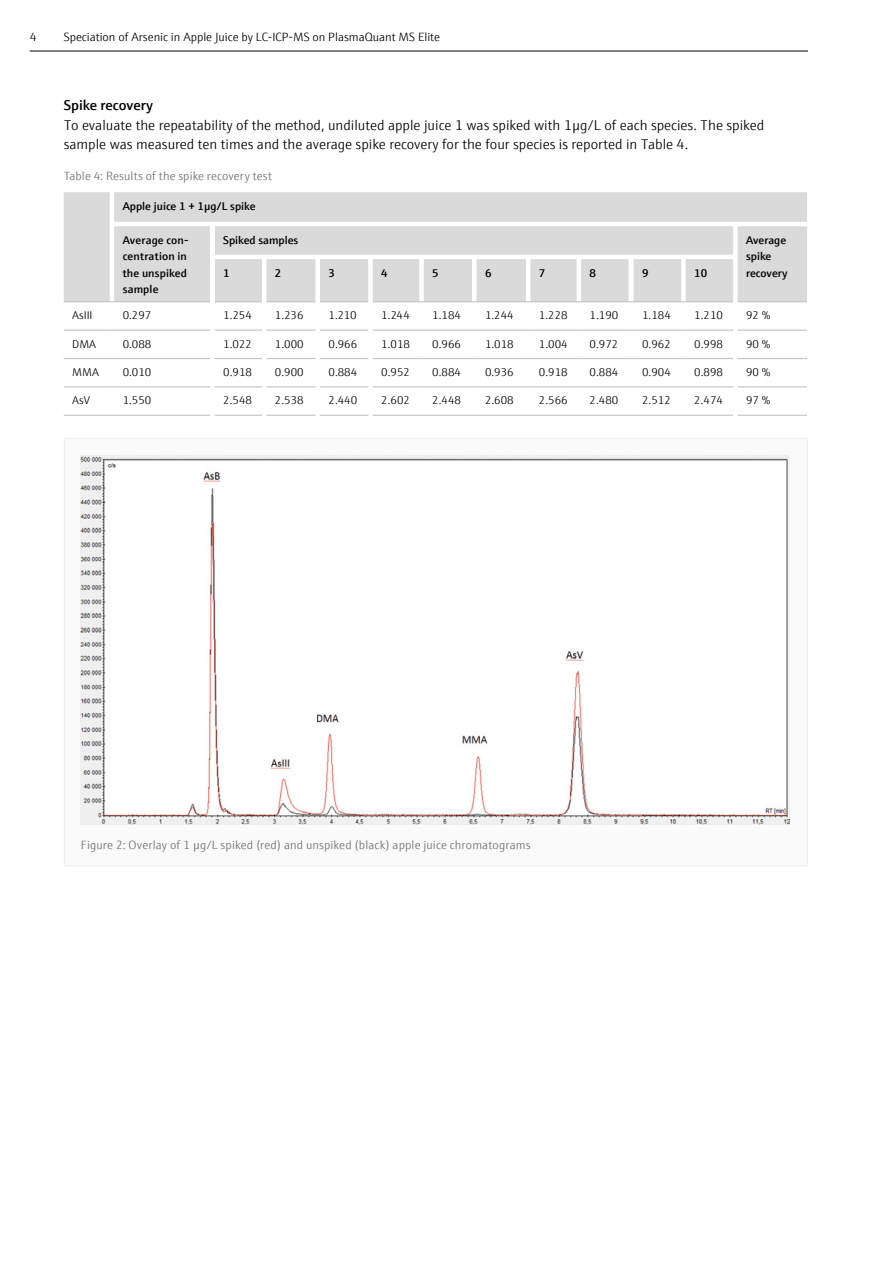
<style>
.page{position:relative;width:893px;height:1263px;background:#fff}
.page>*{position:absolute;margin:0;border:0;box-sizing:border-box;transform-origin:0 0}
.t1{font:300 14.25px/19.5px "E+H Sans";color:#000}
.t2{font:600 14.25px "E+H Sans";color:#000}
.t3{font:300 12px "E+H Sans";letter-spacing:.01em;color:#706f6f}
.t4{font:300 12px "E+H Sans";color:#000}
.t5{font:300 11.25px "E+H Sans";color:#000}
.t6{font:600 11.25px/16.5px "E+H Sans";color:#000}
</style>
<div class="page">
<div style="left:64px;top:438px;width:744px;height:428px;background:#fafafa;border:1px solid #f0f0ef"></div>
<img style="left:81px;top:455px;width:709px;height:369px">
<svg style="left:64px;top:192px;width:743px;height:110px;background:#ddd"></svg>
<svg style="left:210px;top:226px;width:5px;height:161px"></svg>
<hr style="left:64px;top:301px;width:46px;height:1px;background:#c6c6c6">
<hr style="left:114px;top:301px;width:96px;height:1px;background:#c6c6c6">
<hr style="left:64px;top:330px;width:46px;height:1px;background:#c6c6c6">
<hr style="left:114px;top:330px;width:96px;height:1px;background:#c6c6c6">
<hr style="left:64px;top:358px;width:46px;height:1px;background:#c6c6c6">
<hr style="left:114px;top:358px;width:96px;height:1px;background:#c6c6c6">
<hr style="left:64px;top:386px;width:46px;height:1px;background:#c6c6c6">
<hr style="left:114px;top:386px;width:96px;height:1px;background:#c6c6c6">
<hr style="left:64px;top:415px;width:46px;height:1px;background:#c6c6c6">
<hr style="left:114px;top:415px;width:96px;height:1px;background:#c6c6c6">
<hr style="left:215px;top:301px;width:47px;height:1px;background:#c6c6c6">
<hr style="left:266px;top:301px;width:49px;height:1px;background:#c6c6c6">
<hr style="left:320px;top:301px;width:48px;height:1px;background:#c6c6c6">
<hr style="left:373px;top:301px;width:46px;height:1px;background:#c6c6c6">
<hr style="left:424px;top:301px;width:48px;height:1px;background:#c6c6c6">
<hr style="left:476px;top:301px;width:50px;height:1px;background:#c6c6c6">
<hr style="left:530px;top:301px;width:47px;height:1px;background:#c6c6c6">
<hr style="left:581px;top:301px;width:47px;height:1px;background:#c6c6c6">
<hr style="left:634px;top:301px;width:47px;height:1px;background:#c6c6c6">
<hr style="left:686px;top:301px;width:47px;height:1px;background:#c6c6c6">
<hr style="left:738px;top:301px;width:69px;height:1px;background:#c6c6c6">
<hr style="left:215px;top:330px;width:47px;height:1px;background:#c6c6c6">
<hr style="left:266px;top:330px;width:49px;height:1px;background:#c6c6c6">
<hr style="left:320px;top:330px;width:48px;height:1px;background:#c6c6c6">
<hr style="left:373px;top:330px;width:46px;height:1px;background:#c6c6c6">
<hr style="left:424px;top:330px;width:48px;height:1px;background:#c6c6c6">
<hr style="left:476px;top:330px;width:50px;height:1px;background:#c6c6c6">
<hr style="left:530px;top:330px;width:47px;height:1px;background:#c6c6c6">
<hr style="left:581px;top:330px;width:47px;height:1px;background:#c6c6c6">
<hr style="left:634px;top:330px;width:47px;height:1px;background:#c6c6c6">
<hr style="left:686px;top:330px;width:47px;height:1px;background:#c6c6c6">
<hr style="left:738px;top:330px;width:69px;height:1px;background:#c6c6c6">
<hr style="left:215px;top:358px;width:47px;height:1px;background:#c6c6c6">
<hr style="left:266px;top:358px;width:49px;height:1px;background:#c6c6c6">
<hr style="left:320px;top:358px;width:48px;height:1px;background:#c6c6c6">
<hr style="left:373px;top:358px;width:46px;height:1px;background:#c6c6c6">
<hr style="left:424px;top:358px;width:48px;height:1px;background:#c6c6c6">
<hr style="left:476px;top:358px;width:50px;height:1px;background:#c6c6c6">
<hr style="left:530px;top:358px;width:47px;height:1px;background:#c6c6c6">
<hr style="left:581px;top:358px;width:47px;height:1px;background:#c6c6c6">
<hr style="left:634px;top:358px;width:47px;height:1px;background:#c6c6c6">
<hr style="left:686px;top:358px;width:47px;height:1px;background:#c6c6c6">
<hr style="left:738px;top:358px;width:69px;height:1px;background:#c6c6c6">
<hr style="left:215px;top:386px;width:47px;height:1px;background:#c6c6c6">
<hr style="left:266px;top:386px;width:49px;height:1px;background:#c6c6c6">
<hr style="left:320px;top:386px;width:48px;height:1px;background:#c6c6c6">
<hr style="left:373px;top:386px;width:46px;height:1px;background:#c6c6c6">
<hr style="left:424px;top:386px;width:48px;height:1px;background:#c6c6c6">
<hr style="left:476px;top:386px;width:50px;height:1px;background:#c6c6c6">
<hr style="left:530px;top:386px;width:47px;height:1px;background:#c6c6c6">
<hr style="left:581px;top:386px;width:47px;height:1px;background:#c6c6c6">
<hr style="left:634px;top:386px;width:47px;height:1px;background:#c6c6c6">
<hr style="left:686px;top:386px;width:47px;height:1px;background:#c6c6c6">
<hr style="left:738px;top:386px;width:69px;height:1px;background:#c6c6c6">
<hr style="left:215px;top:415px;width:47px;height:1px;background:#c6c6c6">
<hr style="left:266px;top:415px;width:49px;height:1px;background:#c6c6c6">
<hr style="left:320px;top:415px;width:48px;height:1px;background:#c6c6c6">
<hr style="left:373px;top:415px;width:46px;height:1px;background:#c6c6c6">
<hr style="left:424px;top:415px;width:48px;height:1px;background:#c6c6c6">
<hr style="left:476px;top:415px;width:50px;height:1px;background:#c6c6c6">
<hr style="left:530px;top:415px;width:47px;height:1px;background:#c6c6c6">
<hr style="left:581px;top:415px;width:47px;height:1px;background:#c6c6c6">
<hr style="left:634px;top:415px;width:47px;height:1px;background:#c6c6c6">
<hr style="left:686px;top:415px;width:47px;height:1px;background:#c6c6c6">
<hr style="left:738px;top:415px;width:69px;height:1px;background:#c6c6c6">
<hr style="left:30px;top:51px;width:778px;height:1px;background:#000">
<p class="t4" style="left:30px;top:29px;width:8px">4</p>
<p class="t4" style="left:64px;top:29px;width:378px">Speciation of Arsenic in Apple Juice by LC-ICP-MS on PlasmaQuant MS Elite</p>
<p class="t2" style="left:64px;top:94px;width:91px">Spike recovery</p>
<p class="t1" style="left:64px;top:114px;width:702px">To evaluate the repeatability of the method, undiluted apple juice 1 was spiked with 1µg/L of each species. The spiked sample was measured ten times and the average spike recovery for the four species is reported in Table 4.</p>
<p class="t3" style="left:64px;top:167px;width:210px">Table 4: Results of the spike recovery test</p>
<p class="t6" style="left:123px;top:197px;width:134px">Apple juice 1 + 1µg/L spike</p>
<p class="t6" style="left:123px;top:231px;width:67px">Average con&shy;centration in the unspiked sample</p>
<p class="t6" style="left:223px;top:231px;width:77px">Spiked samples</p>
<p class="t6" style="left:746px;top:231px;width:42px">Average spike</p>
<p class="t6" style="left:223px;top:264px;width:8px">1</p>
<p class="t6" style="left:275px;top:264px;width:8px">2</p>
<p class="t6" style="left:328px;top:264px;width:8px">3</p>
<p class="t6" style="left:381px;top:264px;width:8px">4</p>
<p class="t6" style="left:432px;top:264px;width:8px">5</p>
<p class="t6" style="left:485px;top:264px;width:8px">6</p>
<p class="t6" style="left:539px;top:264px;width:8px">7</p>
<p class="t6" style="left:590px;top:264px;width:8px">8</p>
<p class="t6" style="left:642px;top:264px;width:8px">9</p>
<p class="t6" style="left:694px;top:264px;width:14px">10</p>
<p class="t6" style="left:746px;top:264px;width:43px">recovery</p>
<p class="t5" style="left:72px;top:307px;width:22px">AsIII</p>
<p class="t5" style="left:123px;top:307px;width:30px">0.297</p>
<p class="t5" style="left:223px;top:307px;width:30px">1.254</p>
<p class="t5" style="left:275px;top:307px;width:30px">1.236</p>
<p class="t5" style="left:328px;top:307px;width:30px">1.210</p>
<p class="t5" style="left:381px;top:307px;width:30px">1.244</p>
<p class="t5" style="left:432px;top:307px;width:30px">1.184</p>
<p class="t5" style="left:485px;top:307px;width:30px">1.244</p>
<p class="t5" style="left:539px;top:307px;width:30px">1.228</p>
<p class="t5" style="left:590px;top:307px;width:30px">1.190</p>
<p class="t5" style="left:642px;top:307px;width:30px">1.184</p>
<p class="t5" style="left:694px;top:307px;width:30px">1.210</p>
<p class="t5" style="left:746px;top:307px;width:26px">92 %</p>
<p class="t5" style="left:72px;top:335px;width:25px">DMA</p>
<p class="t5" style="left:123px;top:335px;width:30px">0.088</p>
<p class="t5" style="left:223px;top:335px;width:30px">1.022</p>
<p class="t5" style="left:275px;top:335px;width:30px">1.000</p>
<p class="t5" style="left:328px;top:335px;width:30px">0.966</p>
<p class="t5" style="left:381px;top:335px;width:30px">1.018</p>
<p class="t5" style="left:432px;top:335px;width:30px">0.966</p>
<p class="t5" style="left:485px;top:335px;width:30px">1.018</p>
<p class="t5" style="left:539px;top:335px;width:30px">1.004</p>
<p class="t5" style="left:590px;top:335px;width:30px">0.972</p>
<p class="t5" style="left:642px;top:335px;width:30px">0.962</p>
<p class="t5" style="left:694px;top:335px;width:30px">0.998</p>
<p class="t5" style="left:746px;top:335px;width:26px">90 %</p>
<p class="t5" style="left:72px;top:364px;width:28px">MMA</p>
<p class="t5" style="left:123px;top:364px;width:30px">0.010</p>
<p class="t5" style="left:223px;top:364px;width:30px">0.918</p>
<p class="t5" style="left:275px;top:364px;width:30px">0.900</p>
<p class="t5" style="left:328px;top:364px;width:30px">0.884</p>
<p class="t5" style="left:381px;top:364px;width:30px">0.952</p>
<p class="t5" style="left:432px;top:364px;width:30px">0.884</p>
<p class="t5" style="left:485px;top:364px;width:30px">0.936</p>
<p class="t5" style="left:539px;top:364px;width:30px">0.918</p>
<p class="t5" style="left:590px;top:364px;width:30px">0.884</p>
<p class="t5" style="left:642px;top:364px;width:30px">0.904</p>
<p class="t5" style="left:694px;top:364px;width:30px">0.898</p>
<p class="t5" style="left:746px;top:364px;width:26px">90 %</p>
<p class="t5" style="left:72px;top:392px;width:19px">AsV</p>
<p class="t5" style="left:123px;top:392px;width:30px">1.550</p>
<p class="t5" style="left:223px;top:392px;width:30px">2.548</p>
<p class="t5" style="left:275px;top:392px;width:30px">2.538</p>
<p class="t5" style="left:328px;top:392px;width:30px">2.440</p>
<p class="t5" style="left:381px;top:392px;width:30px">2.602</p>
<p class="t5" style="left:432px;top:392px;width:30px">2.448</p>
<p class="t5" style="left:485px;top:392px;width:30px">2.608</p>
<p class="t5" style="left:539px;top:392px;width:30px">2.566</p>
<p class="t5" style="left:590px;top:392px;width:30px">2.480</p>
<p class="t5" style="left:642px;top:392px;width:30px">2.512</p>
<p class="t5" style="left:694px;top:392px;width:30px">2.474</p>
<p class="t5" style="left:746px;top:392px;width:26px">97 %</p>
<p class="t3" style="left:81px;top:836px;width:451px">Figure 2: Overlay of 1 µg/L spiked (red) and unspiked (black) apple juice chromatograms</p>
</div>
